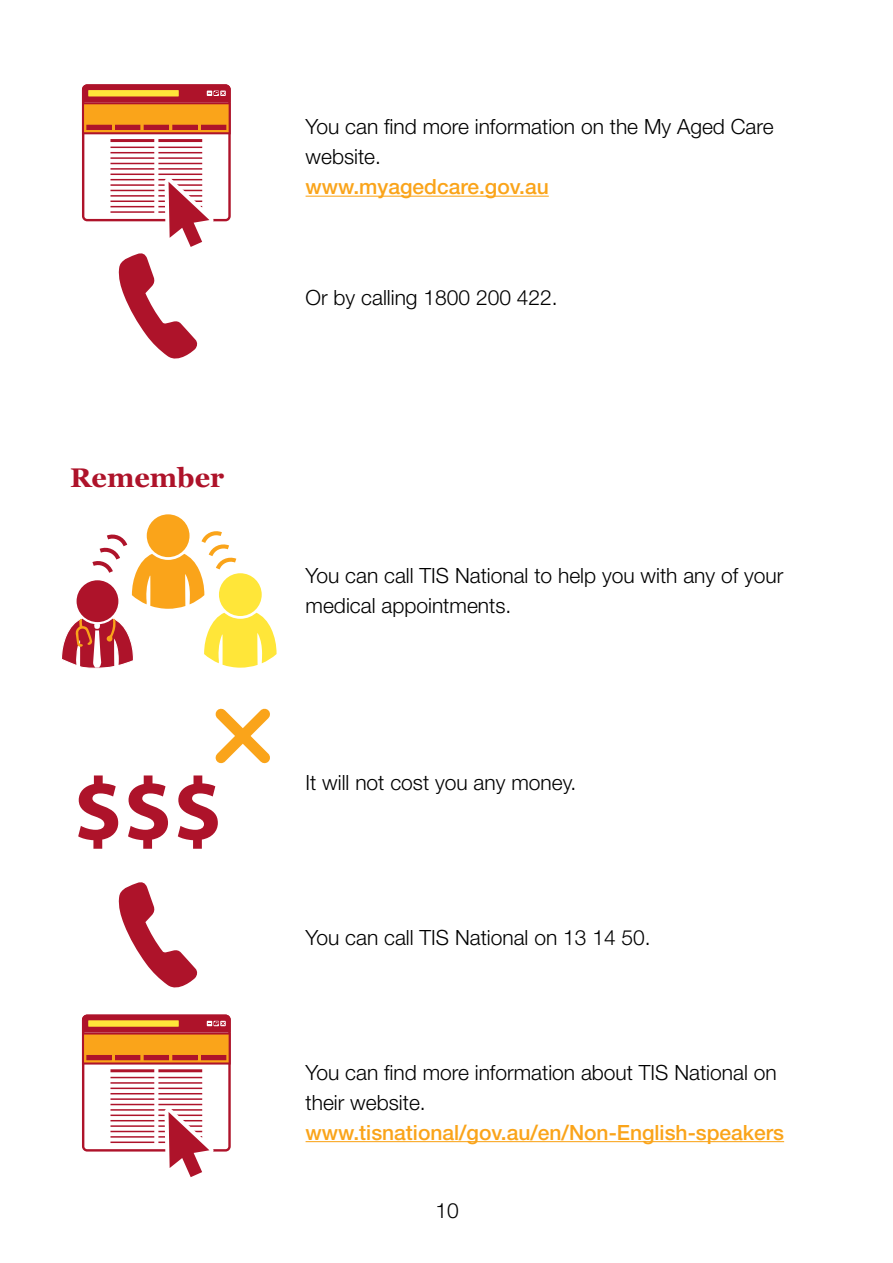
<style>
.page{position:relative;width:893px;height:1263px;background:#fff}
.page>*{position:absolute;margin:0;border:0;box-sizing:border-box;transform-origin:0 0}
.t1{font:700 27px "Georgia";color:#ae132a}
.t2{font:300 21px/30px "Helvetica Neue LT Std";color:#000}
.t3{font:500 21px "Helvetica Neue LT Std";color:#faa41a}
</style>
<div class="page">
<svg style="left:82px;top:84px;width:149px;height:275px"></svg>
<svg style="left:61px;top:514px;width:216px;height:155px"></svg>
<svg style="left:78px;top:775px;width:40px;height:74px"></svg>
<svg style="left:128px;top:775px;width:40px;height:74px"></svg>
<svg style="left:178px;top:708px;width:92px;height:141px"></svg>
<svg style="left:118px;top:882px;width:80px;height:106px"></svg>
<svg style="left:82px;top:1014px;width:149px;height:163px"></svg>
<hr style="left:306px;top:196px;width:243px;height:1px;background:#faa41a">
<hr style="left:306px;top:1141px;width:478px;height:1px;background:#faa41a">
<p class="t1" style="left:70px;top:458px;width:156px">Remember</p>
<p class="t2" style="left:306px;top:111px;width:469px">You can find more information on the My Aged Care website.</p>
<p class="t3" style="left:306px;top:174px;width:245px">www.myagedcare.gov.au</p>
<p class="t2" style="left:306px;top:282px;width:254px">Or by calling 1800 200 422.</p>
<p class="t2" style="left:306px;top:560px;width:479px">You can call TIS National to help you with any of your medical appointments.</p>
<p class="t2" style="left:306px;top:767px;width:272px">It will not cost you any money.</p>
<p class="t2" style="left:306px;top:922px;width:347px">You can call TIS National on 13 14 50.</p>
<p class="t2" style="left:306px;top:1056px;width:473px">You can find more information about TIS National on their website.</p>
<p class="t3" style="left:306px;top:1119px;width:480px">www.tisnational/gov.au/en/Non-English-speakers</p>
<p class="t2" style="left:435px;top:1195px;width:25px">10</p>
</div>
